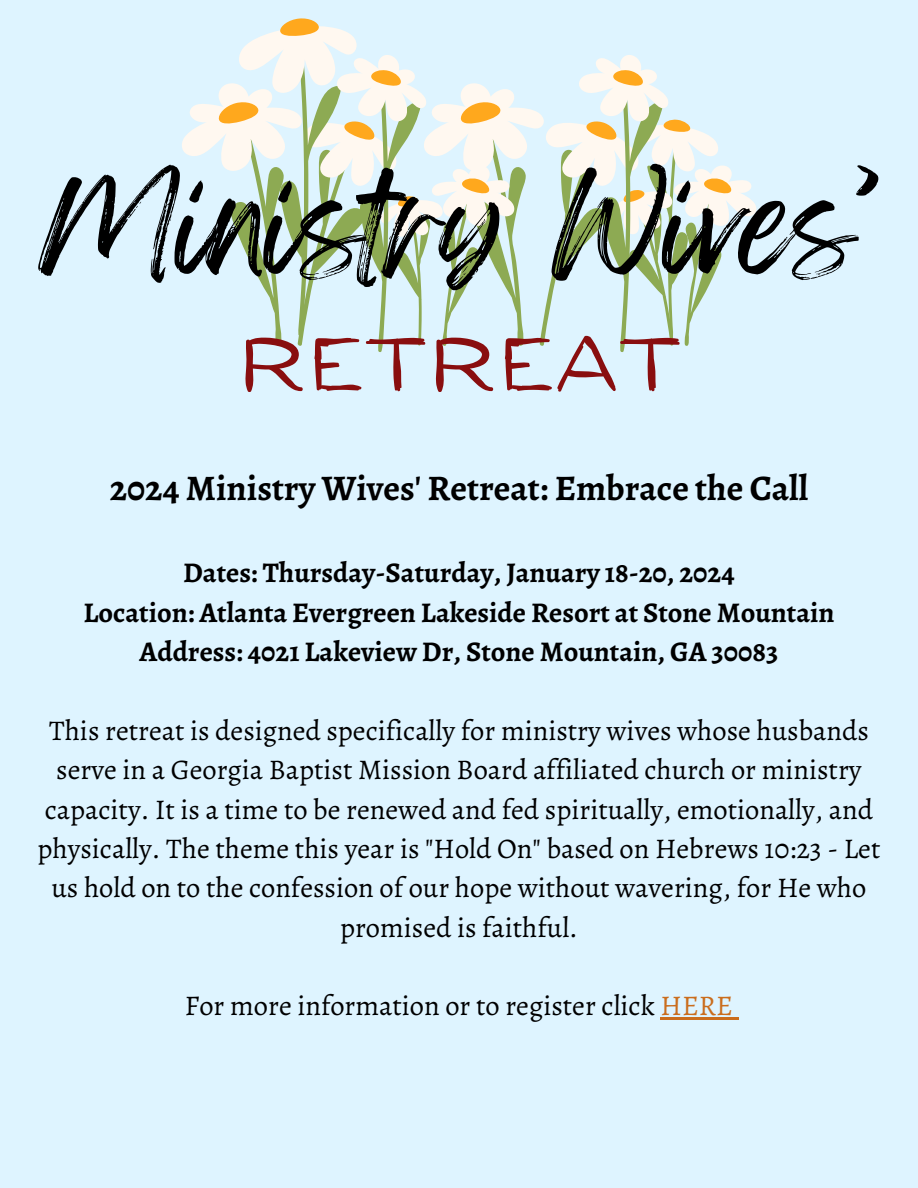
<style>
.page{position:relative;width:918px;height:1188px;background:#def4ff}
.page>*{position:absolute;margin:0;border:0;box-sizing:border-box;transform-origin:0 0}
.t1{font:115.35px "Feeling Passionate";color:#000}
.t2{font:77.55px "Sensa Sans";color:#890e0f}
.t3{font:700 36px "Alegreya";color:#000}
.t4{font:28.5px/39.3px "Alegreya";color:#000;text-align:center}
.t5{font:700 28.5px "Alegreya";color:#000}
.s1{color:#ca6d1d}
</style>
<div class="page">
<svg style="left:182px;top:18px;width:574px;height:334px"></svg>
<hr style="left:661px;top:1018px;width:72px;height:2px;background:#ca6d1d">
<svg style="left:733px;top:1018px;width:6px;height:2px"></svg>
<p class="t1" style="left:38px;top:132px;width:844px">Ministry Wives’</p>
<p class="t2" style="left:237px;top:321px;width:446px">RETREAT</p>
<p class="t3" style="left:110px;top:464px;width:700px">2024 Ministry Wives' Retreat: Embrace the Call</p>
<p class="t5" style="left:183px;top:553px;width:553px">Dates: Thursday-Saturday, January 18-20, 2024</p>
<p class="t5" style="left:83px;top:593px;width:753px">Location: Atlanta Evergreen Lakeside Resort at Stone Mountain</p>
<p class="t5" style="left:140px;top:632px;width:640px">Address: 4021 Lakeview Dr, Stone Mountain, GA 30083</p>
<p class="t4" style="left:38px;top:711px;width:844px">This retreat is designed specifically for ministry wives whose husbands serve in a Georgia Baptist Mission Board affiliated church or ministry capacity. It is a time to be renewed and fed spiritually, emotionally, and physically. The theme this year is "Hold On" based on Hebrews 10:23 - Let us hold on to the confession of our hope without wavering, for He who promised is faithful.</p>
<p class="t4" style="left:185px;top:986px;width:550px">For more information or to register click <span class="s1">HERE</span></p>
</div>
